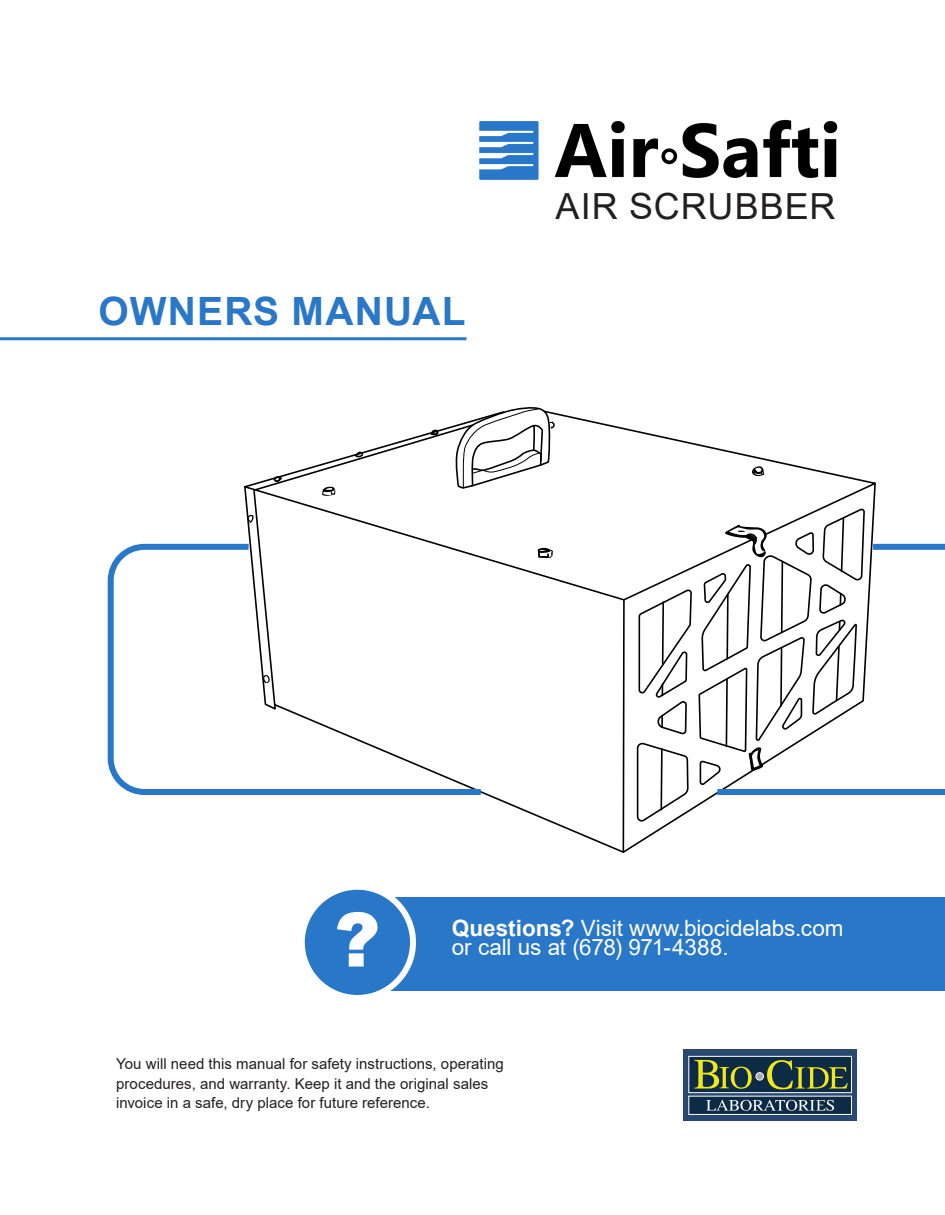
<style>
.page{position:relative;width:945px;height:1215px;background:#fff}
.page>*{position:absolute;margin:0;border:0;box-sizing:border-box;transform-origin:0 0}
.t1{font:900 75px "Arial";color:#fff}
.t2{font:700 39px "Arial";letter-spacing:.03em;color:#2977c9}
.t3{font:36px "Arial";letter-spacing:.03em;color:#231f20}
.t4{font:22.5px/19.5px "Arial";letter-spacing:-.005em;color:#fff}
.t5{font:15px/19.5px "Arial";color:#231f20}
.s1{font-weight:700}
</style>
<div class="page">
<div style="left:363px;top:897px;width:582px;height:93px;background:#2977c9"></div>
<svg style="left:248px;top:425px;width:205px;height:60px"></svg>
<svg style="left:273px;top:476px;width:9px;height:6px"></svg>
<svg style="left:354px;top:451px;width:9px;height:6px"></svg>
<svg style="left:430px;top:428px;width:9px;height:7px"></svg>
<svg style="left:244px;top:485px;width:185px;height:56px"></svg>
<svg style="left:453px;top:407px;width:423px;height:446px"></svg>
<img style="left:479px;top:119px;width:359px;height:61px">
<hr style="left:0;top:337px;width:466px;height:3px;background:#2977c9">
<svg style="left:107px;top:541px;width:380px;height:257px"></svg>
<svg style="left:711px;top:541px;width:234px;height:257px"></svg>
<div style="left:302px;top:887px;width:111px;height:111px;background:#2977c9;border-radius:50%"></div>
<div style="left:299px;top:884px;width:117px;height:117px;border:6px solid #fff;border-radius:50%"></div>
<div style="left:683px;top:1050px;width:174px;height:71px;background:linear-gradient(to right,#29486f,#29486f)"></div>
<div style="left:689px;top:1056px;width:163px;height:37px;background:#0e2b46"></div>
<div style="left:689px;top:1056px;width:163px;height:37px;border:1px solid #fff"></div>
<div style="left:689px;top:1096px;width:163px;height:18px;background:#0e2b46"></div>
<div style="left:689px;top:1096px;width:163px;height:19px;border:1px solid #fff"></div>
<svg style="left:706px;top:1100px;width:128px;height:11px"></svg>
<svg style="left:694px;top:1060px;width:58px;height:29px"></svg>
<div style="left:756px;top:1073px;width:7px;height:7px;background:#a8a9ad;border-radius:50%"></div>
<div style="left:756px;top:1072px;width:8px;height:8px;border:1px solid #fff;border-radius:50%"></div>
<svg style="left:767px;top:1060px;width:81px;height:30px"></svg>
<p class="t2" style="left:99px;top:284px;width:369px">OWNERS MANUAL</p>
<p class="t3" style="left:556px;top:182px;width:282px">AIR SCRUBBER</p>
<p class="t1" style="left:334px;top:885px;width:47px">?</p>
<p class="t4" style="left:452px;top:918px;width:393px"><span class="s1">Questions?</span> Visit www.biocidelabs.com or call us at (678) 971-4388.</p>
<p class="t5" style="left:116px;top:1054px;width:389px">You will need this manual for safety instructions, operating procedures, and warranty. Keep it and the original sales invoice in a safe, dry place for future reference.</p>
</div>
